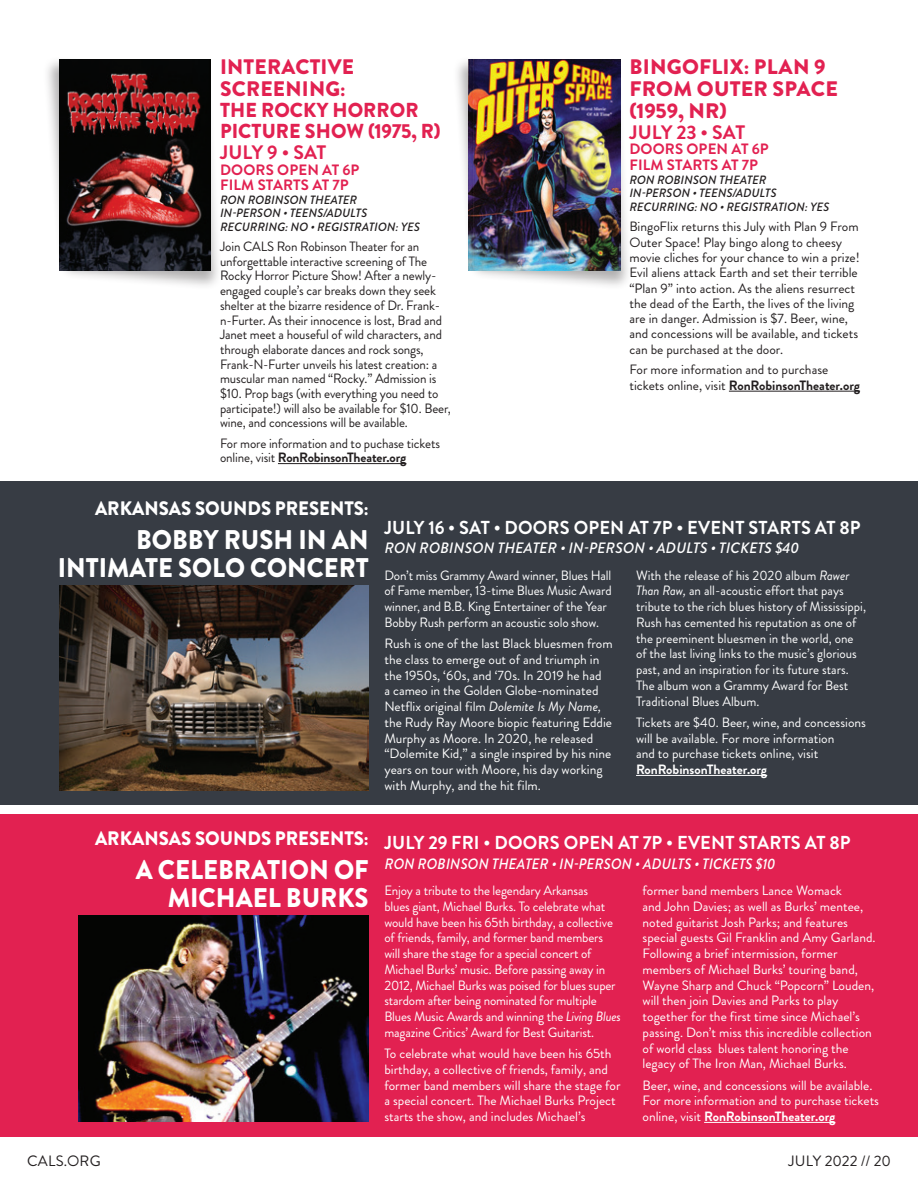
<style>
.page{position:relative;width:918px;height:1188px;background:#fff}
.page>*{position:absolute;margin:0;border:0;box-sizing:border-box;transform-origin:0 0}
.t1{font:900 27px/27.8px "Brandon Grotesque";color:#fff;text-align:right;scale:.95 1}
.t2{font:900 21px/21.8px "Brandon Grotesque";letter-spacing:.01em;color:#e22151}
.t3{font:900 20.25px/21px "Brandon Grotesque";letter-spacing:.005em;color:#e22151}
.t4{font:900 19.5px "Brandon Grotesque";color:#fff;scale:.95 1}
.t5{font:700 19.5px "Brandon Grotesque";letter-spacing:.01em;color:#e22151}
.t6{font:700 18.75px "Brandon Grotesque";letter-spacing:.01em;color:#fff}
.t7{font:700 15px/15.8px "Brandon Grotesque";letter-spacing:.01em;color:#e22151}
.t8{font:italic 500 15px "Brandon Grotesque";letter-spacing:.01em;color:#fff;scale:.95 1}
.t9{font:italic 500 15px "Brandon Grotesque";letter-spacing:.01em;color:#fff}
.t10{font:15px "Brandon Grotesque";color:#231f20}
.t11{font:15px "Brandon Grotesque";letter-spacing:.02em;color:#231f20}
.t12{font:13.5px/15.8px "Brandon Grotesque";color:#fff}
.t13{font:13.5px/14.7px "Brandon Grotesque";letter-spacing:-.01em;color:#231f20}
.t14{font:700 13.5px "Brandon Grotesque";color:#fff}
.t15{font:italic 500 12px/13.5px "Brandon Grotesque";letter-spacing:.005em;color:#231f20}
.s1{font-weight:700}
.s2{font-style:italic}
</style>
<div class="page">
<div style="left:0;top:815px;width:918px;height:322px;background:#e22151"></div>
<img style="left:79px;top:916px;width:290px;height:205px">
<hr style="left:704px;top:1122px;width:131px;height:1px;background:#fff">
<div style="left:0;top:481px;width:918px;height:324px;background:#373c44"></div>
<img style="left:59px;top:585px;width:310px;height:206px">
<hr style="left:636px;top:775px;width:131px;height:1px;background:#fff">
<hr style="left:278px;top:463px;width:128px;height:1px;background:#231f20">
<div style="left:43px;top:55px;width:180px;height:235px;background:#231f20;opacity:.35"></div>
<img style="left:59px;top:59px;width:152px;height:212px">
<div style="left:452px;top:55px;width:180px;height:235px;background:#231f20;opacity:.35"></div>
<img style="left:469px;top:59px;width:151px;height:212px">
<hr style="left:729px;top:391px;width:131px;height:1px;background:#231f20">
<h2 class="t2" style="left:220px;top:56px;width:136px">INTERACTIVE<br>SCREENING:</h2>
<h3 class="t3" style="left:220px;top:100px;width:222px">THE ROCKY HORROR<br>PICTURE SHOW (1975, R)</h3>
<h3 class="t5" style="left:220px;top:139px;width:108px">JULY 9 • SAT</h3>
<p class="t7" style="left:220px;top:162px;width:141px">DOORS OPEN AT 6P<br>FILM STARTS AT 7P</p>
<p class="t15" style="left:220px;top:193px;width:202px">RON ROBINSON THEATER<br>IN-PERSON • TEENS/ADULTS<br>RECURRING: NO • REGISTRATION: YES</p>
<p class="t13" style="left:220px;top:239px;width:232px">Join CALS Ron Robinson Theater for an unforgettable interactive screening of The Rocky Horror Picture Show! After a newly&shy;engaged couple’s car breaks down they seek shelter at the bizarre residence of Dr. Frank&shy;n-Furter. As their innocence is lost, Brad and Janet meet a houseful of wild characters, and through elaborate dances and rock songs, Frank-N-Furter unveils his latest creation: a muscular man named “Rocky.” Admission is $10. Prop bags (with everything you need to participate!) will also be available for $10. Beer, wine, and concessions will be available.</p>
<p class="t13" style="left:220px;top:436px;width:221px">For more information and to puchase tickets online, visit <span class="s1">RonRobinsonTheater.org</span></p>
<h2 class="t2" style="left:629px;top:56px;width:210px">BINGOFLIX: PLAN 9<br>FROM OUTER SPACE (1959, NR)</h2>
<h3 class="t5" style="left:629px;top:118px;width:117px">JULY 23 • SAT</h3>
<p class="t7" style="left:629px;top:142px;width:141px">DOORS OPEN AT 6P<br>FILM STARTS AT 7P</p>
<p class="t15" style="left:629px;top:173px;width:202px">RON ROBINSON THEATER<br>IN-PERSON • TEENS/ADULTS<br>RECURRING: NO • REGISTRATION: YES</p>
<p class="t13" style="left:629px;top:219px;width:232px;line-height:15.3px">BingoFlix returns this July with Plan 9 From Outer Space! Play bingo along to cheesy movie cliches for your chance to win a prize!<br>Evil aliens attack Earth and set their terrible “Plan 9” into action. As the aliens resurrect the dead of the Earth, the lives of the living are in danger. Admission is $7. Beer, wine, and concessions will be available, and tickets can be purchased at the door.</p>
<p class="t13" style="left:629px;top:362px;width:232px;line-height:15.3px">For more information and to purchase tickets online, visit <span class="s1">RonRobinsonTheater.org</span></p>
<h3 class="t4" style="left:95px;top:494px;width:290px">ARKANSAS SOUNDS PRESENTS:</h3>
<h1 class="t1" style="left:58px;top:526px;width:329px">BOBBY RUSH IN AN<br>INTIMATE SOLO CONCERT</h1>
<h3 class="t4" style="left:95px;top:825px;width:290px">ARKANSAS SOUNDS PRESENTS:</h3>
<h1 class="t1" style="left:136px;top:857px;width:247px">A CELEBRATION OF<br>MICHAEL BURKS</h1>
<h3 class="t6" style="left:384px;top:514px;width:478px">JULY 16 • SAT • DOORS OPEN AT 7P • EVENT STARTS AT 8P</h3>
<p class="t9" style="left:384px;top:538px;width:417px">RON ROBINSON THEATER • IN-PERSON • ADULTS • TICKETS $40</p>
<p class="t12" style="left:384px;top:567px;width:229px">Don’t miss Grammy Award winner, Blues Hall of Fame member, 13-time Blues Music Award winner, and B.B. King Entertainer of the Year Bobby Rush perform an acoustic solo show.</p>
<p class="t12" style="left:384px;top:636px;width:230px">Rush is one of the last Black bluesmen from the class to emerge out of and triumph in the 1950s, ‘60s, and ‘70s. In 2019 he had<br>a cameo in the Golden Globe-nominated Netflix original film <span class="s2">Dolemite Is My Name, </span>the Rudy Ray Moore biopic featuring Eddie Murphy as Moore. In 2020, he released “Dolemite Kid,” a single inspired by his nine years on tour with Moore, his day working with Murphy, and the hit film.</p>
<p class="t12" style="left:636px;top:567px;width:232px">With the release of his 2020 album <span class="s2">Rawer Than Raw,</span> an all-acoustic effort that pays tribute to the rich blues history of Mississippi, Rush has cemented his reputation as one of the preeminent bluesmen in the world, one of the last living links to the music’s glorious past, and an inspiration for its future stars.<br>The album won a Grammy Award for Best Traditional Blues Album.</p>
<p class="t12" style="left:636px;top:715px;width:232px">Tickets are $40. Beer, wine, and concessions will be available. For more information<br>and to purchase tickets online, visit</p>
<p class="t14" style="left:636px;top:760px;width:133px">RonRobinsonTheater.org</p>
<h3 class="t6" style="left:384px;top:830px;width:468px">JULY 29 FRI • DOORS OPEN AT 7P • EVENT STARTS AT 8P</h3>
<p class="t8" style="left:384px;top:853px;width:414px">RON ROBINSON THEATER • IN-PERSON • ADULTS • TICKETS $10</p>
<p class="t12" style="left:384px;top:883px;width:238px">Enjoy a tribute to the legendary Arkansas<br>blues giant, Michael Burks. To celebrate what would have been his 65th birthday, a collective of friends, family, and former band members will share the stage for a special concert of Michael Burks’ music. Before passing away in 2012, Michael Burks was poised for blues super stardom after being nominated for multiple Blues Music Awards and winning the <span class="s2">Living Blues </span>magazine Critics’ Award for Best Guitarist.</p>
<p class="t12" style="left:384px;top:1046px;width:238px">To celebrate what would have been his 65th birthday, a collective of friends, family, and former band members will share the stage for a special concert. The Michael Burks Project starts the show, and includes Michael’s</p>
<p class="t12" style="left:643px;top:883px;width:235px">former band members Lance Womack<br>and John Davies; as well as Burks’ mentee, noted guitarist Josh Parks; and features special guests Gil Franklin and Amy Garland.<br>Following a brief intermission, former members of Michael Burks’ touring band, Wayne Sharp and Chuck “Popcorn” Louden, will then join Davies and Parks to play together for the first time since Michael’s passing. Don’t miss this incredible collection of world class blues talent honoring the legacy of The Iron Man, Michael Burks.</p>
<p class="t12" style="left:643px;top:1077px;width:238px">Beer, wine, and concessions will be available.<br>For more information and to purchase tickets online, visit <span class="s1">RonRobinsonTheater.org</span></p>
<p class="t11" style="left:27px;top:1150px;width:75px">CALS.ORG</p>
<p class="t10" style="left:788px;top:1150px;width:104px">JULY 2022 // 20</p>
</div>
